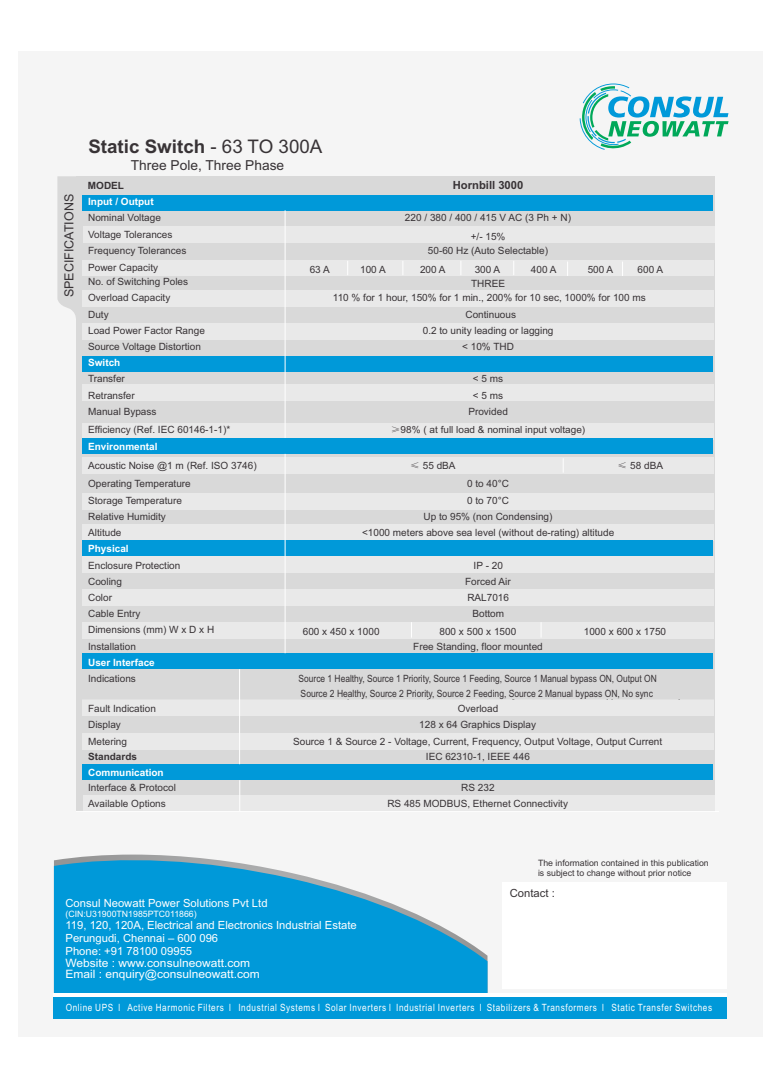
<style>
.page{position:relative;width:780px;height:1088px;background:#fff}
.page>*{position:absolute;margin:0;border:0;box-sizing:border-box;transform-origin:0 0}
.t1{font:700 18.75px "Arial";color:#383336}
.t2{font:13.75px "Arial";color:#383336}
.t3{font:12.5px "Arial";color:#383336}
.t4{font:11.5px/11.6px "Arial";color:#fff;scale:1.04 1}
.t5{font:11.25px/12.6px "Arial";color:#fff}
.t6{font:700 11.25px "Arial";color:#383336}
.t7{font:11.25px "Arial";color:#383336}
.t8{font:10px/16.2px "Arial";color:#383336}
.t9{font:10px/15px "Arial";color:#383336;text-align:center;scale:.84 1}
.t10{font:10px "Arial Narrow";letter-spacing:.06em;color:#fff}
.t11{font:700 10px "Arial";color:#fff}
.t12{font:700 10px "Arial";color:#383336}
.t13{font:9.75px "Arial";color:#383336}
.t14{font:8.75px/9.8px "Arial";color:#383336}
.t15{font:8.75px "Arial";color:#fff}
.s1{font-weight:400}
.s2{font-family:"Adobe Fangsong Std"}
</style>
<div class="page">
<div style="left:18px;top:51px;width:744px;height:985px;background:#f5f5f5"></div>
<svg style="left:54px;top:855px;width:433px;height:138px;fill:#0099d9"></svg>
<hr style="left:53px;top:993px;width:673px;height:4px;background:#fff">
<div style="left:53px;top:997px;width:673px;height:22px;background:#0099d9"></div>
<div style="left:502px;top:882px;width:224px;height:107px;background:#fff"></div>
<div style="left:76px;top:176px;width:638px;height:636px;background:#d9d9d9"></div>
<svg style="left:57px;top:176px;width:206px;height:635px"></svg>
<hr style="left:76px;top:811px;width:643px;height:1px;background:#fff">
<div style="left:84px;top:796px;width:630px;height:15px;background:#e9e9e9"></div>
<div style="left:82px;top:734px;width:631px;height:16px;background:#e9e9e9"></div>
<div style="left:82px;top:699px;width:631px;height:16px;background:#e9e9e9"></div>
<div style="left:82px;top:623px;width:631px;height:16px;background:#e9e9e9"></div>
<div style="left:82px;top:525px;width:631px;height:16px;background:#e9e9e9"></div>
<div style="left:82px;top:493px;width:631px;height:16px;background:#e9e9e9"></div>
<div style="left:82px;top:457px;width:631px;height:16px;background:#e9e9e9"></div>
<div style="left:82px;top:423px;width:631px;height:16px;background:#e9e9e9"></div>
<div style="left:82px;top:385px;width:631px;height:16px;background:#e9e9e9"></div>
<div style="left:82px;top:323px;width:631px;height:16px;background:#e9e9e9"></div>
<div style="left:82px;top:290px;width:631px;height:16px;background:#e9e9e9"></div>
<div style="left:82px;top:589px;width:631px;height:16px;background:#e9e9e9"></div>
<div style="left:82px;top:556px;width:631px;height:16px;background:#e9e9e9"></div>
<div style="left:82px;top:764px;width:630px;height:16px;background:#0099d9"></div>
<div style="left:82px;top:653px;width:630px;height:16px;background:#0099d9"></div>
<div style="left:82px;top:438px;width:630px;height:16px;background:#0099d9"></div>
<div style="left:82px;top:540px;width:630px;height:16px;background:#0099d9"></div>
<svg style="left:411px;top:622px;width:1px;height:15px"></svg>
<svg style="left:540px;top:622px;width:1px;height:15px"></svg>
<svg style="left:562px;top:458px;width:1px;height:15px"></svg>
<div style="left:82px;top:356px;width:630px;height:16px;background:#0099d9"></div>
<div style="left:82px;top:195px;width:630px;height:16px;background:#0099d9"></div>
<div style="left:82px;top:260px;width:631px;height:16px;background:#e9e9e9"></div>
<div style="left:84px;top:226px;width:630px;height:16px;background:#e9e9e9"></div>
<svg style="left:347px;top:261px;width:1px;height:14px"></svg>
<svg style="left:402px;top:261px;width:1px;height:14px"></svg>
<svg style="left:460px;top:261px;width:1px;height:14px"></svg>
<svg style="left:513px;top:261px;width:1px;height:14px"></svg>
<svg style="left:567px;top:262px;width:1px;height:14px"></svg>
<svg style="left:622px;top:262px;width:1px;height:14px"></svg>
<hr style="left:284px;top:210px;width:1px;height:228px;background:#fff">
<hr style="left:284px;top:454px;width:1px;height:199px;background:#fff">
<hr style="left:239px;top:669px;width:1px;height:95px;background:#fff">
<hr style="left:239px;top:780px;width:1px;height:31px;background:#fff">
<svg style="left:579px;top:83px;width:149px;height:67px"></svg>
<p class="t3" style="left:64px;top:297px;width:105px;rotate:-90deg">SPECIFICATIONS</p>
<h1 class="t1" style="left:88px;top:140px;width:235px">Static Switch <span class="s1">- 63 TO 300A</span></h1>
<h2 class="t2" style="left:131px;top:160px;width:155px">Three Pole, Three Phase</h2>
<p class="t12" style="left:88px;top:182px;width:38px">MODEL</p>
<p class="t8" style="left:88px;top:211px;width:100px">Nominal Voltage<br>Voltage Tolerances<br>Frequency Tolerances<br>Power Capacity</p>
<p class="t8" style="left:88px;top:274px;width:118px">No. of Switching Poles<br>Overload Capacity<br>Duty<br>Load Power Factor Range<br>Source Voltage Distortion</p>
<p class="t11" style="left:88px;top:198px;width:67px">Input / Output</p>
<p class="t11" style="left:88px;top:359px;width:34px">Switch</p>
<p class="t8" style="left:88px;top:372px;width:70px">Transfer<br>Retransfer<br>Manual Bypass</p>
<p class="t11" style="left:88px;top:443px;width:71px">Environmental</p>
<p class="t8" style="left:88px;top:476px;width:104px">Operating Temperature<br>Storage Temperature<br>Relative Humidity</p>
<p class="t11" style="left:88px;top:545px;width:42px">Physical</p>
<p class="t8" style="left:88px;top:558px;width:128px">Enclosure Protection<br>Cooling<br>Color<br>Cable Entry<br>Dimensions (mm) W x D x H<br>Installation</p>
<p class="t11" style="left:88px;top:658px;width:68px">User Interface</p>
<p class="t8" style="left:88px;top:671px;width:49px">Indications</p>
<p class="t8" style="left:88px;top:701px;width:69px">Fault Indication<br>Display<br>Metering</p>
<p class="t12" style="left:88px;top:752px;width:50px">Standards</p>
<p class="t11" style="left:88px;top:768px;width:77px">Communication</p>
<p class="t8" style="left:88px;top:781px;width:89px;line-height:15.6px">Interface &amp; Protocol<br>Available Options</p>
<p class="t8" style="left:88px;top:423px;width:144px">Efficiency (Ref. IEC 60146-1-1)*</p>
<p class="t8" style="left:88px;top:458px;width:170px">Acoustic Noise @1 m (Ref. ISO 3746)</p>
<p class="t8" style="left:88px;top:525px;width:35px">Altitude</p>
<p class="t6" style="left:452px;top:181px;width:72px">Hornbill 3000</p>
<p class="t8" style="left:405px;top:210px;width:167px;line-height:18px;text-align:center">220 / 380 / 400 / 415 V AC (3 Ph + N) +/- 15%</p>
<p class="t8" style="left:428px;top:243px;width:122px">50-60 Hz (Auto Selectable)</p>
<p class="t8" style="left:309px;top:262px;width:22px">63 A</p>
<p class="t8" style="left:360px;top:262px;width:27px">100 A</p>
<p class="t8" style="left:420px;top:262px;width:27px">200 A</p>
<p class="t8" style="left:474px;top:262px;width:27px">300 A</p>
<p class="t8" style="left:531px;top:262px;width:27px">400 A</p>
<p class="t8" style="left:587px;top:262px;width:27px">500 A</p>
<p class="t8" style="left:637px;top:262px;width:27px">600 A</p>
<p class="t8" style="left:333px;top:278px;width:314px;line-height:14.1px;text-align:center">THREE<br>110 % for 1 hour, 150% for 1 min., 200% for 10 sec, 1000% for 100 ms</p>
<p class="t8" style="left:423px;top:307px;width:132px;text-align:center">Continuous<br>0.2 to unity leading or lagging &lt; 10% THD</p>
<p class="t8" style="left:468px;top:372px;width:41px;text-align:center">&lt; 5 ms<br>&lt; 5 ms<br>Provided</p>
<p class="t13" style="left:390px;top:426px;width:196px"><span class="s2">≥</span>98% ( at full load &amp; nominal input voltage)</p>
<p class="t8" style="left:410px;top:458px;width:47px"><span class="s2">≤</span> 55 dBA</p>
<p class="t8" style="left:617px;top:458px;width:47px"><span class="s2">≤</span> 58 dBA</p>
<p class="t8" style="left:423px;top:476px;width:130px;text-align:center">0 to 40°C<br>0 to 70°C<br>Up to 95% (non Condensing)</p>
<p class="t8" style="left:362px;top:525px;width:254px">&lt;1000 meters above sea level (without de-rating) altitude</p>
<p class="t8" style="left:465px;top:558px;width:47px;text-align:center">IP - 20<br>Forced Air<br>RAL7016<br>Bottom</p>
<p class="t8" style="left:303px;top:625px;width:78px">600 x 450 x 1000</p>
<p class="t8" style="left:439px;top:625px;width:78px">800 x 500 x 1500</p>
<p class="t8" style="left:584px;top:625px;width:84px">1000 x 600 x 1750</p>
<p class="t8" style="left:413px;top:639px;width:131px">Free Standing, floor mounted</p>
<p class="t9" style="left:298px;top:672px;width:428px">Source 1 Healthy, Source 1 Priority, Source 1 Feeding, Source 1 Manual bypass ON, Output ON<br>Source 2 Healthy, Source 2 Priority, Source 2 Feeding, Source 2 Manual bypass ON, No sync<br>Overload</p>
<p class="t8" style="left:426px;top:749px;width:105px">IEC 62310-1, IEEE 446</p>
<p class="t8" style="left:419px;top:717px;width:118px">128 x 64 Graphics Display</p>
<p class="t8" style="left:293px;top:734px;width:370px">Source 1 &amp; Source 2 - Voltage, Current, Frequency, Output Voltage, Output Current</p>
<p class="t8" style="left:387px;top:781px;width:182px;line-height:15.6px;text-align:center">RS 232<br>RS 485 MODBUS, Ethernet Connectivity</p>
<p class="t5" style="left:65px;top:898px;width:203px">Consul Neowatt Power Solutions Pvt Ltd</p>
<p class="t15" style="left:65px;top:911px;width:133px">(CIN:U31900TN1985PTC011866)</p>
<p class="t5" style="left:65px;top:920px;width:293px">119, 120, 120A, Electrical and Electronics Industrial Estate<br>Perungudi, Chennai – 600 096<br>Phone: +91 78100 09955</p>
<p class="t4" style="left:65px;top:958px;width:188px">Website : www.consulneowatt.com<br>Email : enquiry@consulneowatt.com</p>
<p class="t14" style="left:538px;top:859px;width:172px">The information contained in this publication is subject to change without prior notice</p>
<p class="t7" style="left:509px;top:888px;width:47px">Contact :</p>
<p class="t10" style="left:66px;top:1003px;width:648px">Online UPS l Active Harmonic Filters l Industrial Systems l Solar Inverters l Industrial Inverters l Stabilizers &amp; Transformers l Static Transfer Switches</p>
</div>
